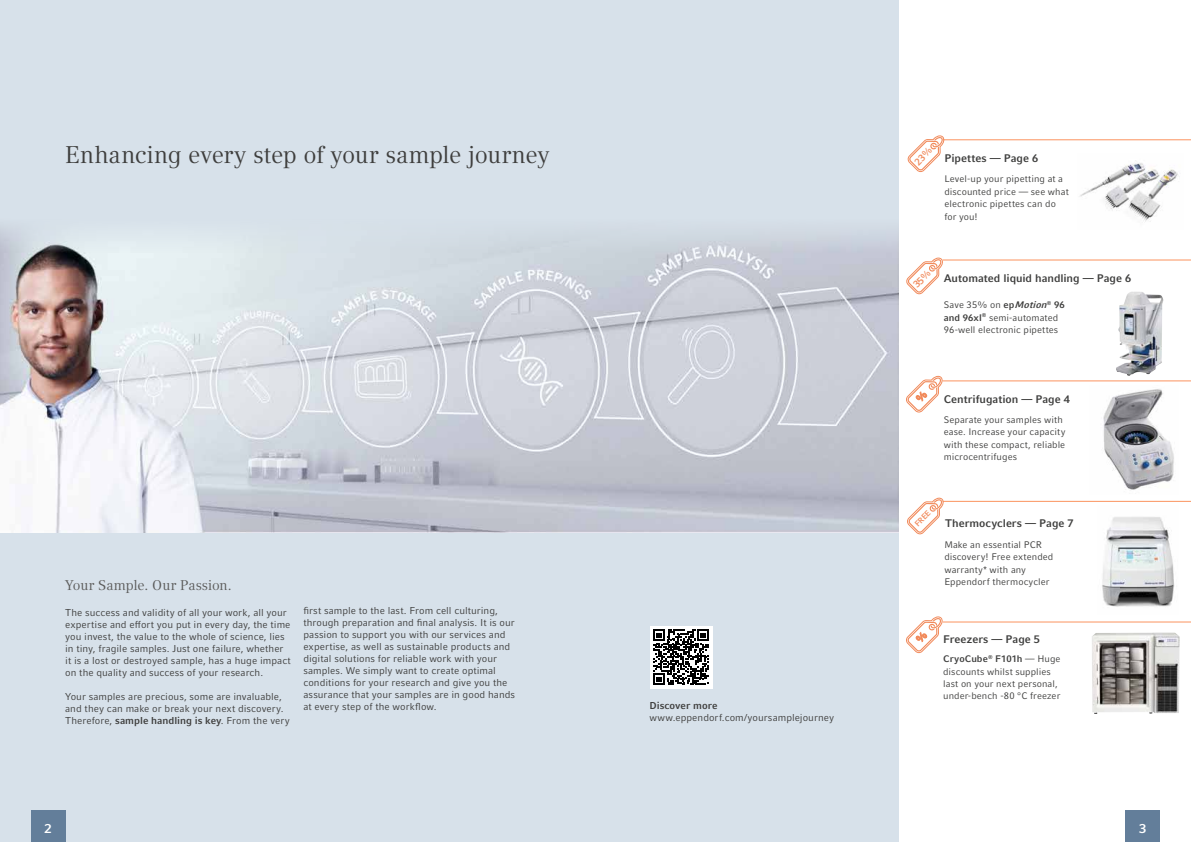
<style>
.page{position:relative;width:1191px;height:842px;background:#fff}
.page>*{position:absolute;margin:0;border:0;box-sizing:border-box;transform-origin:0 0}
.t1{font:24px "Compatil Textfor Eppendorf";letter-spacing:-.01em;color:#3e3e3d}
.t2{font:14px "Compatil Textfor Eppendorf";letter-spacing:-.005em;color:#5a5a59}
.t3{font:700 13px "Compatil Factfor Eppendorf";color:#fff}
.t4{font:700 11px "Compatil Factfor Eppendorf";letter-spacing:-.005em;color:#3e3e3d}
.t5{font:10px/12px "Compatil Factfor Eppendorf";letter-spacing:.005em;color:#3e3e3d}
.t6{font:700 10px "Compatil Factfor Eppendorf";color:#3e3e3d}
.t7{font:9.5px/12.5px "Compatil Factfor Eppendorf";letter-spacing:.005em;color:#3e3e3d}
.t8{font:700 8px "Compatil Factfor Eppendorf";color:#f18b5d;scale:.95 1}
.s1{font-weight:700}
.s2{font-weight:700;font-style:italic}
</style>
<div class="page">
<div style="left:0;top:0;width:899px;height:842px;background:#d7e1ea"></div>
<img style="left:0;top:227px;width:899px;height:305px">
<hr style="left:942px;top:139px;width:249px;height:1px;background:#fb935e">
<hr style="left:942px;top:259px;width:249px;height:1px;background:#fb935e">
<hr style="left:942px;top:501px;width:249px;height:1px;background:#fb935e">
<hr style="left:942px;top:380px;width:249px;height:1px;background:#fb935e">
<hr style="left:942px;top:621px;width:249px;height:1px;background:#fb935e">
<svg style="left:907px;top:498px;width:37px;height:37px"></svg>
<svg style="left:906px;top:376px;width:37px;height:36px"></svg>
<svg style="left:906px;top:616px;width:37px;height:37px"></svg>
<img style="left:1103px;top:389px;width:71px;height:101px">
<img style="left:1102px;top:517px;width:73px;height:90px">
<img style="left:1092px;top:633px;width:87px;height:81px">
<img style="left:1079px;top:160px;width:99px;height:62px">
<img style="left:1118px;top:292px;width:13px;height:59px">
<div style="left:650px;top:626px;width:62px;height:62px;background:#fff"></div>
<svg style="left:653px;top:629px;width:56px;height:56px"></svg>
<div style="left:31px;top:811px;width:34px;height:31px;background:#637e9a"></div>
<div style="left:1125px;top:811px;width:34px;height:31px;background:#637e9a"></div>
<svg style="left:907px;top:135px;width:38px;height:37px"></svg>
<svg style="left:906px;top:258px;width:38px;height:37px"></svg>
<h1 class="t1" style="left:65px;top:141px;width:486px">Enhancing every step of your sample journey</h1>
<h2 class="t2" style="left:65px;top:577px;width:168px">Your Sample. Our Passion.</h2>
<p class="t5" style="left:65px;top:606px;width:227px">The success and validity of all your work, all your expertise and effort you put in every day, the time you invest, the value to the whole of science, lies in tiny, fragile samples. Just one failure, whether it is a lost or destroyed sample, has a huge impact on the quality and success of your research.</p>
<p class="t5" style="left:65px;top:690px;width:226px">Your samples are precious, some are invaluable, and they can make or break your next discovery.<br>Therefore, <span class="s1">sample handling is key</span>. From the very</p>
<p class="t5" style="left:303px;top:605px;width:213px">first sample to the last. From cell culturing, through preparation and final analysis. It is our passion to support you with our services and expertise, as well as sustainable products and digital solutions for reliable work with your samples. We simply want to create optimal conditions for your research and give you the assurance that your samples are in good hands at every step of the workflow.</p>
<p class="t6" style="left:649px;top:699px;width:70px">Discover more</p>
<p class="t5" style="left:649px;top:711px;width:186px">www.eppendorf.com/yoursamplejourney</p>
<p class="t4" style="left:944px;top:152px;width:95px">Pipettes — Page 6</p>
<p class="t7" style="left:944px;top:173px;width:126px">Level-up your pipetting at a discounted price — see what electronic pipettes can do for you!</p>
<p class="t4" style="left:943px;top:272px;width:189px">Automated liquid handling — Page 6</p>
<p class="t7" style="left:943px;top:299px;width:122px">Save 35% on <span class="s1">ep</span><span class="s2">Motion</span><sup>®</sup> <span class="s1">96 and 96xl</span><sup>®</sup> semi-automated<br>96-well electronic pipettes</p>
<p class="t4" style="left:943px;top:393px;width:128px">Centrifugation — Page 4</p>
<p class="t7" style="left:943px;top:413px;width:123px">Separate your samples with ease. Increase your capacity with these compact, reliable microcentrifuges</p>
<p class="t8" style="left:912px;top:522px;width:22px;rotate:-46deg">FREE</p>
<p class="t4" style="left:945px;top:517px;width:130px">Thermocyclers — Page 7</p>
<p class="t7" style="left:944px;top:538px;width:111px">Make an essential PCR discovery! Free extended warranty* with any<br>Eppendorf thermocycler</p>
<p class="t4" style="left:943px;top:633px;width:98px">Freezers — Page 5</p>
<p class="t7" style="left:943px;top:652px;width:119px"><span class="s1">CryoCube</span><sup>®</sup> <span class="s1">F101h</span> — Huge discounts whilst supplies last on your next personal, under-bench -80 °C freezer</p>
<h3 class="t3" style="left:45px;top:821px;width:9px">2</h3>
<h3 class="t3" style="left:1139px;top:821px;width:9px">3</h3>
</div>
